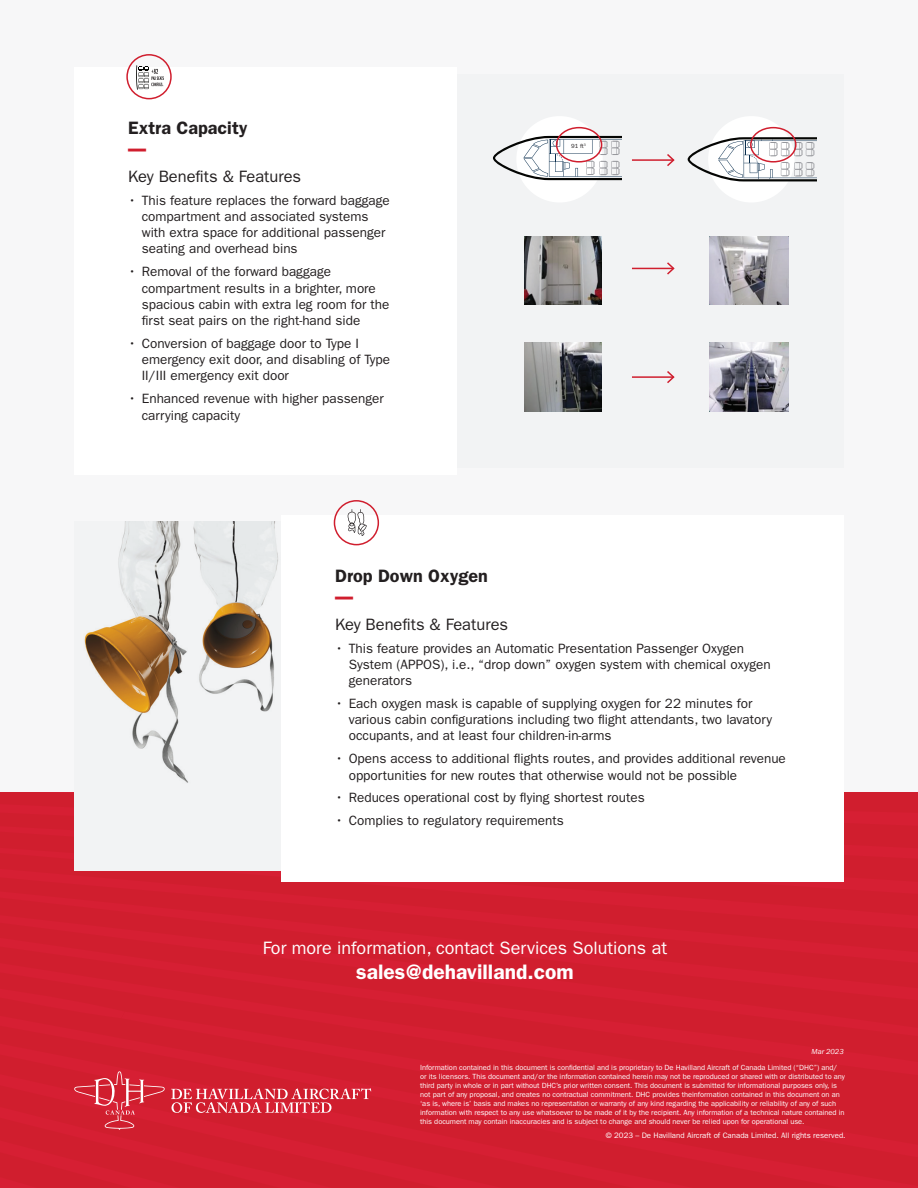
<style>
.page{position:relative;width:918px;height:1188px;background:#f7f7f8}
.page>*{position:absolute;margin:0;border:0;box-sizing:border-box;transform-origin:0 0}
.t1{font:600 21px "ITC Franklin Gothic Std";color:#fff}
.t2{font:18px "ITC Franklin Gothic Std";color:#fff}
.t3{font:600 18px "ITC Franklin Gothic Std";color:#231f20}
.t4{font:18px "ITC Franklin Gothic Std Hvy";color:#d01e2e}
.t5{font:16.5px "ITC Franklin Gothic Std";color:#231f20}
.t6{font:13.5px/16.2px "ITC Franklin Gothic Std";color:#231f20}
.t7{font:7.8px "ITC Franklin Gothic Std";color:#fff}
.t8{font:7.5px/9px "ITC Franklin Gothic Std";letter-spacing:-.005em;color:#fff}
.t9{font:7.5px "Franklin Gothic URW Boo Ita";color:#fff}
.t10{font:6px "ITC Franklin Gothic Std";color:#231f20}
</style>
<div class="page">
<div style="left:391px;top:74px;width:453px;height:394px;background:#f2f3f4"></div>
<div style="left:516px;top:116px;width:87px;height:86px;background:#fff;border-radius:50%"></div>
<div style="left:708px;top:116px;width:87px;height:86px;background:#fff;border-radius:50%"></div>
<div style="left:619px;top:992px;width:275px;height:196px;background:#d01e2e"></div>
<div style="left:0;top:793px;width:918px;height:48px;background:#d01e2e"></div>
<div style="left:619px;top:1012px;width:299px;height:145px;background:#d01e2e"></div>
<div style="left:0;top:841px;width:918px;height:127px;background:#d01e2e"></div>
<div style="left:0;top:911px;width:811px;height:187px;background:#d01e2e"></div>
<div style="left:74px;top:67px;width:383px;height:408px;background:#fff"></div>
<div style="left:74px;top:521px;width:217px;height:349px;background:#f2f3f4"></div>
<img style="left:84px;top:522px;width:194px;height:261px">
<div style="left:281px;top:515px;width:563px;height:366px;background:#fff"></div>
<div style="left:334px;top:500px;width:45px;height:45px;border:2px solid #d01e2e;border-radius:50%"></div>
<svg style="left:348px;top:509px;width:19px;height:27px"></svg>
<hr style="left:632px;top:159px;width:42px;height:2px;background:#d01e2e">
<svg style="left:665px;top:154px;width:10px;height:12px"></svg>
<hr style="left:632px;top:268px;width:42px;height:1px;background:#d01e2e">
<svg style="left:665px;top:262px;width:10px;height:13px"></svg>
<hr style="left:632px;top:376px;width:42px;height:2px;background:#d01e2e">
<svg style="left:665px;top:371px;width:10px;height:12px"></svg>
<div style="left:0;top:977px;width:619px;height:211px;background:#d01e2e"></div>
<img style="left:524px;top:237px;width:77px;height:67px">
<img style="left:710px;top:237px;width:78px;height:67px">
<img style="left:524px;top:343px;width:78px;height:68px">
<img style="left:710px;top:343px;width:79px;height:68px">
<svg style="left:493px;top:136px;width:129px;height:44px"></svg>
<div style="left:556px;top:127px;width:46px;height:36px;border:2px solid #d01e2e;border-radius:50%"></div>
<svg style="left:688px;top:137px;width:129px;height:44px"></svg>
<div style="left:750px;top:127px;width:47px;height:36px;border:2px solid #d01e2e;border-radius:50%"></div>
<div style="left:126px;top:54px;width:46px;height:45px;border:2px solid #d01e2e;border-radius:50%"></div>
<svg style="left:136px;top:65px;width:28px;height:25px"></svg>
<h2 class="t3" style="left:128px;top:117px;width:121px">Extra Capacity</h2>
<h2 class="t4" style="left:128px;top:139px;width:19px">—</h2>
<p class="t5" style="left:128px;top:167px;width:174px">Key Benefits &amp; Features</p>
<p class="t6" style="left:142px;top:192px;width:250px;text-indent:-14px">• This feature replaces the forward baggage compartment and associated systems with extra space for additional passenger seating and overhead bins</p>
<p class="t6" style="left:142px;top:264px;width:249px;text-indent:-14px">• Removal of the forward baggage compartment results in a brighter, more spacious cabin with extra leg room for the first seat pairs on the right-hand side</p>
<p class="t6" style="left:142px;top:335px;width:250px;text-indent:-14px">• Conversion of baggage door to Type I emergency exit door, and disabling of Type<br>II/III emergency exit door</p>
<p class="t6" style="left:142px;top:391px;width:244px;text-indent:-14px">• Enhanced revenue with higher passenger carrying capacity</p>
<p class="t10" style="left:571px;top:143px;width:16px">91 ft<sup>3</sup></p>
<h2 class="t3" style="left:335px;top:565px;width:154px">Drop Down Oxygen</h2>
<h2 class="t4" style="left:335px;top:586px;width:19px">—</h2>
<p class="t5" style="left:335px;top:615px;width:174px">Key Benefits &amp; Features</p>
<p class="t6" style="left:349px;top:640px;width:424px;text-indent:-14px">• This feature provides an Automatic Presentation Passenger Oxygen<br>System (APPOS), i.e., “drop down” oxygen system with chemical oxygen generators</p>
<p class="t6" style="left:349px;top:695px;width:425px;text-indent:-14px">• Each oxygen mask is capable of supplying oxygen for 22 minutes for various cabin configurations including two flight attendants, two lavatory occupants, and at least four children-in-arms</p>
<p class="t6" style="left:349px;top:751px;width:439px;text-indent:-14px">• Opens access to additional flights routes, and provides additional revenue opportunities for new routes that otherwise would not be possible</p>
<p class="t6" style="left:335px;top:790px;width:311px">• Reduces operational cost by flying shortest routes</p>
<p class="t6" style="left:335px;top:813px;width:230px">• Complies to regulatory requirements</p>
<h2 class="t2" style="left:263px;top:938px;width:406px">For more information, contact Services Solutions at</h2>
<h1 class="t1" style="left:356px;top:960px;width:219px">sales@dehavilland.com</h1>
<p class="t9" style="left:812px;top:1046px;width:34px">Mar 2023</p>
<p class="t8" style="left:420px;top:1063px;width:426px">Information contained in this document is confidential and is proprietary to De Havilland Aircraft of Canada Limited (“DHC”) and/ or its licensors. This document and/or the information contained herein may not be reproduced or shared with or distributed to any third party in whole or in part without DHC’s prior written consent. This document is submitted for informational purposes only, is not part of any proposal, and creates no contractual commitment. DHC provides theinformation contained in this document on an ‘as is, where is’ basis and makes no representation or warranty of any kind regarding the applicability or reliability of any of such information with respect to any use whatsoever to be made of it by the recipient. Any information of a technical nature contained in this document may contain inaccuracies and is subject to change and should never be relied upon for operational use.</p>
<p class="t7" style="left:606px;top:1131px;width:241px">© 2023 – De Havilland Aircraft of Canada Limited. All rights reserved.</p>
</div>
